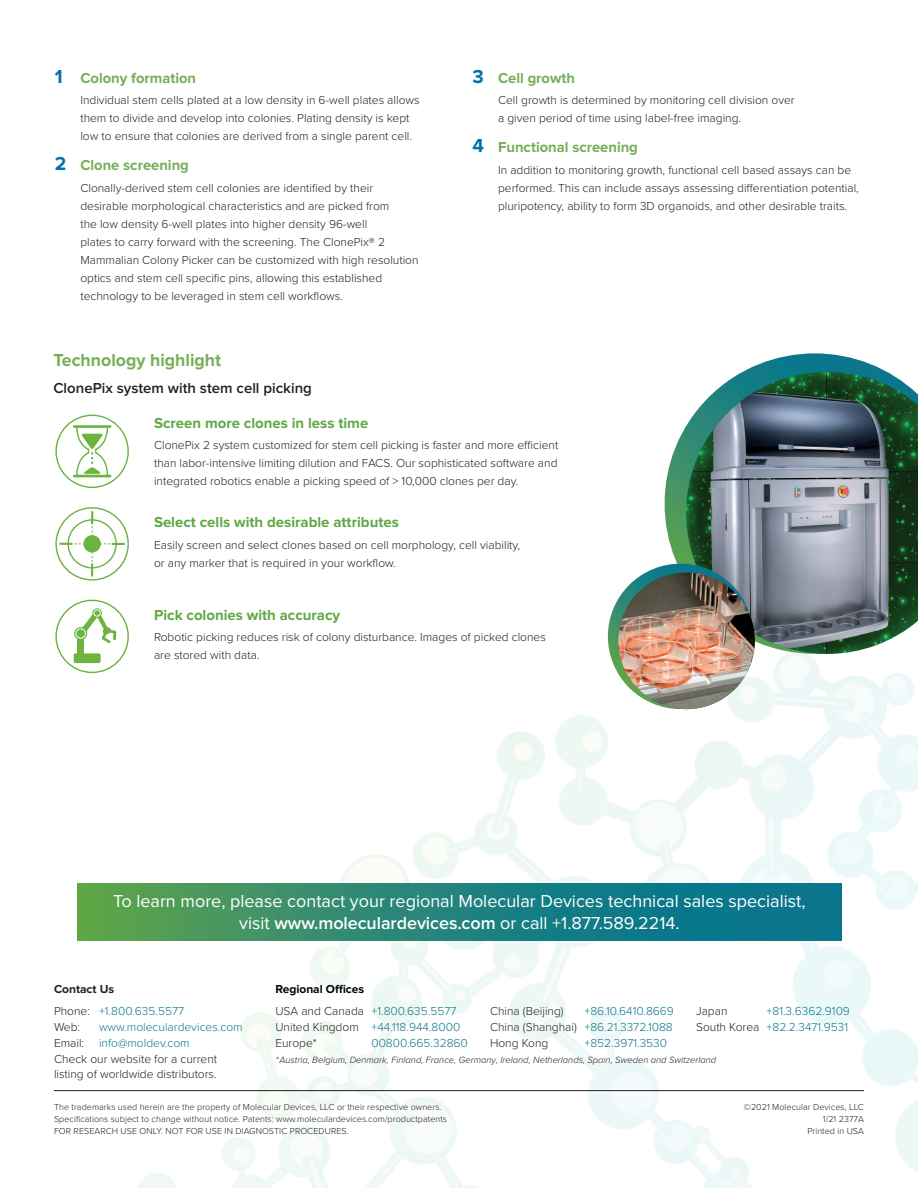
<style>
.page{position:relative;width:918px;height:1188px;background:#fff}
.page>*{position:absolute;margin:0;border:0;box-sizing:border-box;transform-origin:0 0}
.t1{font:18px "Proxima Nova";color:#fff}
.Watch{font:700 18px "Proxima Nova";color:#75af55}
.Body{font:700 15px "Proxima Nova";color:#5fa744}
.Watch-2{font:700 15px "Proxima Nova";color:#75af55}
.body_copy_large{font:600 15px "Proxima Nova";color:#231f20}
.Body-2{font:300 12px/18px "Proxima Nova";color:#231f20}
.t2{font:300 12px "Proxima Nova";color:#0c758e}
.t3{font:700 12px "Proxima Nova";color:#040503}
.t4{font:700 12px "Proxima Nova";color:#231f20}
.t5{font:italic 300 9.3px "Proxima Nova";color:#231f20}
.t6{font:300 9px/12px "Proxima Nova";letter-spacing:.005em;color:#231f20}
.s1{font-size:19.5px;color:#0371ad}
.s2{font-weight:600}
.s3{color:#231f20}
</style>
<div class="page">
<img style="left:54px;top:577px;width:864px;height:611px">
<hr style="left:54px;top:1090px;width:810px;height:1px;background:#231f20">
<div style="left:77px;top:883px;width:765px;height:57px;background:linear-gradient(to right,#589f54,#006d9b)"></div>
<div style="left:55px;top:415px;width:74px;height:73px;border:1px solid #6cb33f;border-radius:50%"></div>
<hr style="left:73px;top:425px;width:38px;height:3px;background:#6cb33f">
<hr style="left:73px;top:475px;width:38px;height:2px;background:#6cb33f">
<svg style="left:75px;top:425px;width:34px;height:50px"></svg>
<svg style="left:664px;top:353px;width:254px;height:315px"></svg>
<img style="left:686px;top:372px;width:232px;height:282px">
<img style="left:700px;top:385px;width:201px;height:269px">
<svg style="left:601px;top:564px;width:159px;height:152px"></svg>
<img style="left:618px;top:573px;width:137px;height:136px;border-radius:68px">
<div style="left:55px;top:507px;width:74px;height:74px;border:1px solid #6cb33f;border-radius:50%"></div>
<svg style="left:59px;top:511px;width:66px;height:66px"></svg>
<div style="left:77px;top:637px;width:7px;height:17px;background:#6cb33f"></div>
<div style="left:74px;top:653px;width:27px;height:10px;background:#6cb33f;border-radius:2px"></div>
<svg style="left:74px;top:608px;width:42px;height:35px"></svg>
<div style="left:55px;top:600px;width:74px;height:73px;border:1px solid #6cb33f;border-radius:50%"></div>
<p class="Watch-2" style="left:55px;top:69px;width:143px"><span class="s1">1</span> Colony formation</p>
<p class="Body-2" style="left:80px;top:90px;width:341px">Individual stem cells plated at a low density in 6-well plates allows them to divide and develop into colonies. Plating density is kept low to ensure that colonies are derived from a single parent cell.</p>
<p class="Watch-2" style="left:55px;top:157px;width:136px"><span class="s1">2</span> Clone screening</p>
<p class="Body-2" style="left:80px;top:178px;width:340px">Clonally-derived stem cell colonies are identified by their desirable morphological characteristics and are picked from<br>the low density 6-well plates into higher density 96-well<br>plates to carry forward with the screening. The ClonePix® 2<br>Mammalian Colony Picker can be customized with high resolution optics and stem cell specific pins, allowing this established technology to be leveraged in stem cell workflows.</p>
<p class="Watch" style="left:53px;top:349px;width:169px">Technology highlight</p>
<p class="body_copy_large" style="left:53px;top:380px;width:260px">ClonePix system with stem cell picking</p>
<p class="Watch-2" style="left:473px;top:69px;width:104px"><span class="s1">3</span> Cell growth</p>
<p class="Body-2" style="left:498px;top:90px;width:298px">Cell growth is determined by monitoring cell division over a given period of time using label-free imaging.</p>
<p class="Watch-2" style="left:473px;top:139px;width:167px"><span class="s1">4</span> Functional screening</p>
<p class="Body-2" style="left:498px;top:160px;width:362px">In addition to monitoring growth, functional cell based assays can be performed. This can include assays assessing differentiation potential, pluripotency, ability to form 3D organoids, and other desirable traits.</p>
<p class="Body" style="left:154px;top:415px;width:216px">Screen more clones in less time</p>
<p class="Body-2" style="left:154px;top:436px;width:406px;text-align:justify">ClonePix 2 system customized for stem cell picking is faster and more efficient than labor-intensive limiting dilution and FACS. Our sophisticated software and integrated robotics enable a picking speed of &gt; 10,000 clones per day.</p>
<p class="Body" style="left:154px;top:514px;width:246px">Select cells with desirable attributes</p>
<p class="Body-2" style="left:154px;top:535px;width:368px">Easily screen and select clones based on cell morphology, cell viability, or any marker that is required in your workflow.</p>
<p class="Body" style="left:154px;top:607px;width:188px">Pick colonies with accuracy</p>
<p class="Body-2" style="left:154px;top:628px;width:393px">Robotic picking reduces risk of colony disturbance. Images of picked clones are stored with data.</p>
<p class="t1" style="left:113px;top:891px;width:694px">To learn more, please contact your regional Molecular Devices technical sales specialist,</p>
<p class="t1" style="left:239px;top:913px;width:442px">visit <span class="s2">www.moleculardevices.com</span> or call +1.877.589.2214.</p>
<p class="t4" style="left:54px;top:982px;width:62px">Contact Us</p>
<p class="t3" style="left:275px;top:982px;width:90px">Regional Offices</p>
<p class="t2" style="left:275px;top:1002px;width:183px"><span class="s3">USA and Canada</span> +1.800.635.5577</p>
<p class="t2" style="left:275px;top:1018px;width:186px"><span class="s3">United Kingdom</span> +44.118.944.8000</p>
<p class="Body-2" style="left:275px;top:1033px;width:43px">Europe*</p>
<p class="t2" style="left:371px;top:1034px;width:98px">00800.665.32860</p>
<p class="Body-2" style="left:490px;top:1002px;width:75px">China (Beijing)</p>
<p class="t2" style="left:585px;top:1002px;width:91px">+86.10.6410.8669</p>
<p class="t2" style="left:490px;top:1018px;width:184px"><span class="s3">China (Shanghai)</span> +86.21.3372.1088</p>
<p class="Body-2" style="left:490px;top:1033px;width:60px">Hong Kong</p>
<p class="t2" style="left:585px;top:1034px;width:84px">+852.3971.3530</p>
<p class="Body-2" style="left:696px;top:1002px;width:33px">Japan</p>
<p class="t2" style="left:767px;top:1002px;width:85px">+81.3.6362.9109</p>
<p class="t2" style="left:696px;top:1018px;width:154px"><span class="s3">South Korea</span> +82.2.3471.9531</p>
<p class="t2" style="left:54px;top:1002px;width:132px"><span class="s3">Phone:</span> +1.800.635.5577</p>
<p class="Body-2" style="left:54px;top:1017px;width:28px">Web:</p>
<p class="t2" style="left:99px;top:1018px;width:145px">www.moleculardevices.com</p>
<p class="t2" style="left:54px;top:1034px;width:137px"><span class="s3">Email:</span> info@moldev.com</p>
<p class="Body-2" style="left:54px;top:1050px;width:165px;line-height:15.8px">Check our website for a current listing of worldwide distributors.</p>
<p class="t5" style="left:275px;top:1054px;width:442px">*Austria, Belgium, Denmark, Finland, France, Germany, Ireland, Netherlands, Spain, Sweden and Switzerland</p>
<p class="t6" style="left:54px;top:1100px;width:395px">The trademarks used herein are the property of Molecular Devices, LLC or their respective owners.<br>Specifications subject to change without notice. Patents: www.moleculardevices.com/productpatents<br>FOR RESEARCH USE ONLY. NOT FOR USE IN DIAGNOSTIC PROCEDURES.</p>
<p class="t6" style="left:744px;top:1100px;width:122px">©2021 Molecular Devices, LLC</p>
<p class="t6" style="left:823px;top:1112px;width:43px">1/21 2377A</p>
<p class="t6" style="left:807px;top:1124px;width:58px">Printed in USA</p>
</div>
